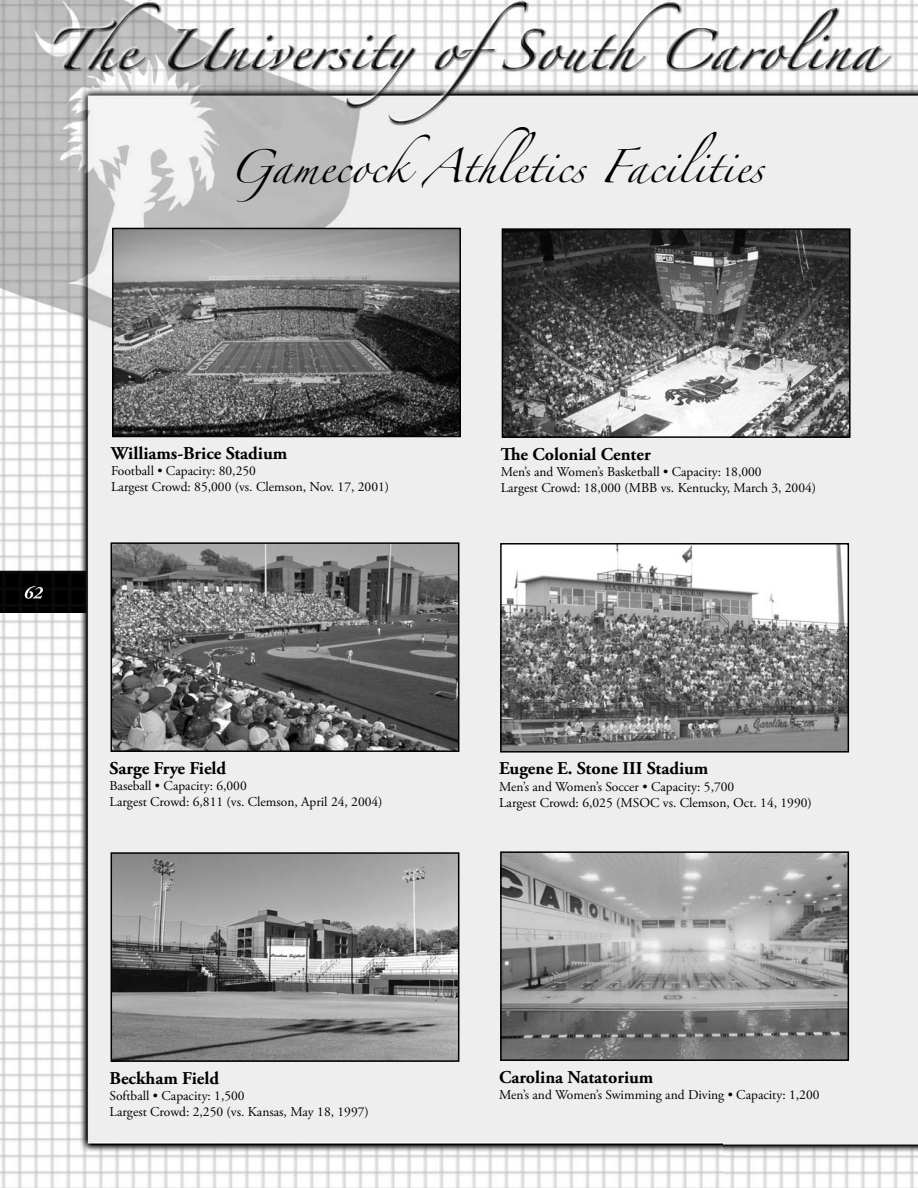
<style>
.page{position:relative;width:918px;height:1188px;background:#fff}
.page>*{position:absolute;margin:0;border:0;box-sizing:border-box;transform-origin:0 0}
.t1{font:30px "Zapfino";color:#000}
.t2{font:700 18px "Adobe Garamond Pro";color:#000}
.t3{font:13.5px/16.2px "Adobe Garamond Pro";color:#000}
</style>
<div class="page">
<img style="left:0;top:0;width:918px;height:1188px">
<img style="left:0;top:571px;width:86px;height:42px">
<img style="left:25px;top:586px;width:18px;height:13px">
<img style="left:115px;top:231px;width:343px;height:203px">
<div style="left:112px;top:228px;width:349px;height:209px;border:2px solid #000"></div>
<img style="left:114px;top:545px;width:342px;height:204px">
<div style="left:111px;top:542px;width:348px;height:210px;border:2px solid #000"></div>
<img style="left:114px;top:855px;width:342px;height:204px">
<div style="left:111px;top:852px;width:348px;height:210px;border:2px solid #000"></div>
<img style="left:505px;top:231px;width:343px;height:204px">
<div style="left:502px;top:228px;width:349px;height:210px;border:2px solid #000"></div>
<img style="left:503px;top:546px;width:343px;height:204px">
<div style="left:500px;top:543px;width:349px;height:210px;border:2px solid #000"></div>
<img style="left:503px;top:854px;width:343px;height:204px">
<div style="left:500px;top:851px;width:349px;height:210px;border:2px solid #000"></div>
<h1 class="t1" style="left:229px;top:154px;width:536px">GamecockAthletics Facilities</h1>
<h2 class="t2" style="left:111px;top:446px;width:178px">Williams-Brice Stadium</h2>
<p class="t3" style="left:111px;top:464px;width:280px">Football • Capacity: 80,250<br>Largest Crowd: 85,000 (vs. Clemson, Nov. 17, 2001)</p>
<h2 class="t2" style="left:110px;top:761px;width:118px">Sarge Frye Field</h2>
<p class="t3" style="left:110px;top:779px;width:275px">Baseball • Capacity: 6,000<br>Largest Crowd: 6,811 (vs. Clemson, April 24, 2004)</p>
<h2 class="t2" style="left:110px;top:1071px;width:111px">Beckham Field</h2>
<p class="t3" style="left:110px;top:1089px;width:261px">Softball • Capacity: 1,500<br>Largest Crowd: 2,250 (vs. Kansas, May 18, 1997)</p>
<h2 class="t2" style="left:501px;top:447px;width:151px">The Colonial Center</h2>
<p class="t3" style="left:501px;top:465px;width:317px">Men’s and Women’s Basketball • Capacity: 18,000<br>Largest Crowd: 18,000 (MBB vs. Kentucky, March 3, 2004)</p>
<h2 class="t2" style="left:499px;top:761px;width:211px">Eugene E. Stone III Stadium</h2>
<p class="t3" style="left:499px;top:779px;width:314px">Men’s and Women’s Soccer • Capacity: 5,700<br>Largest Crowd: 6,025 (MSOC vs. Clemson, Oct. 14, 1990)</p>
<h2 class="t2" style="left:499px;top:1070px;width:156px">Carolina Natatorium</h2>
<p class="t3" style="left:499px;top:1088px;width:322px">Men’s and Women’s Swimming and Diving • Capacity: 1,200</p>
</div>
